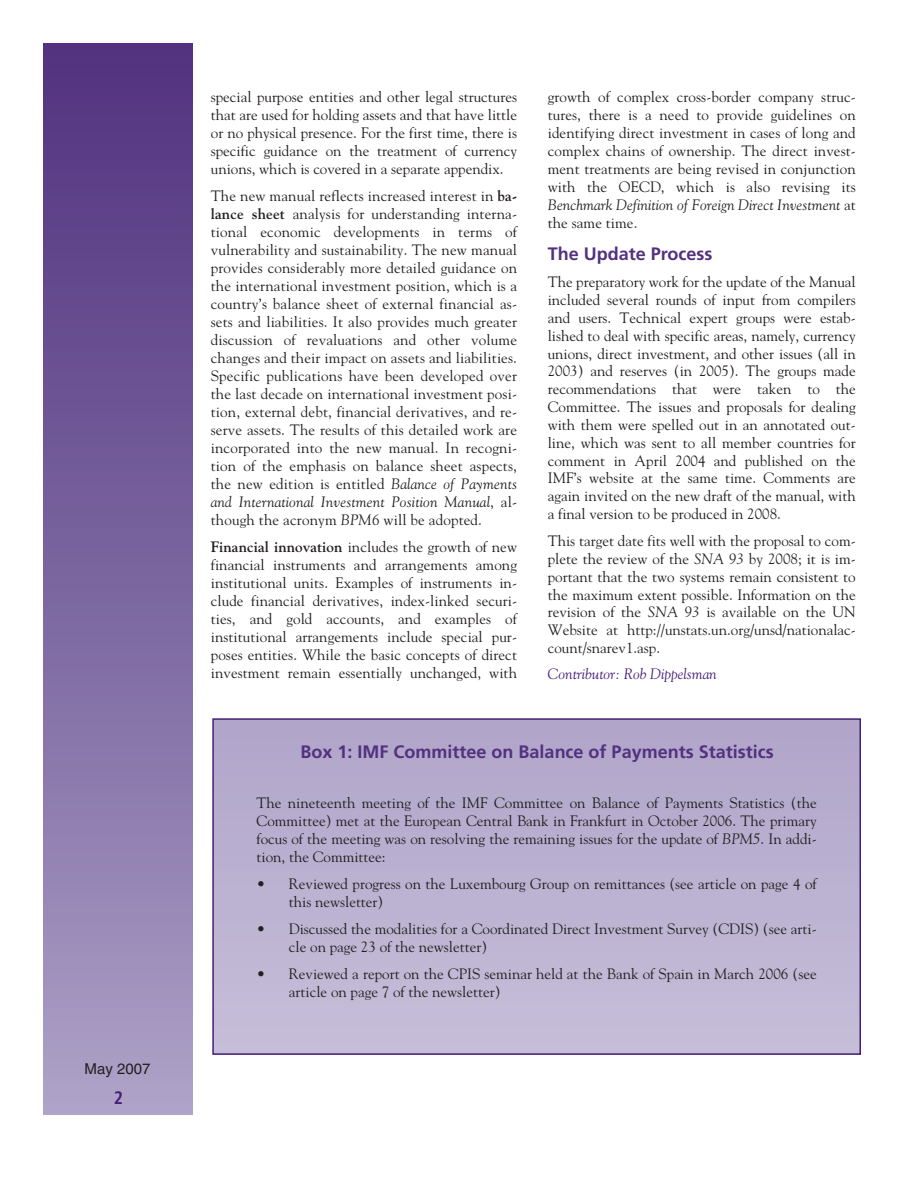
<style>
.page{position:relative;width:918px;height:1188px;background:#fff}
.page>*{position:absolute;margin:0;border:0;box-sizing:border-box;transform-origin:0 0}
.t1{font:700 18px "Frutiger";color:#52317f}
.t2{font:700 condensed 18px "Frutiger";color:#451f77}
.t3{font:15px/18px "Goudy";color:#231f20;text-align:justify}
.t4{font:italic 15px "Goudy";color:#451f77}
.t5{font:15px "Helvetica";color:#231f20}
.s1{font-weight:700}
.s2{font-style:italic}
</style>
<div class="page">
<div style="left:43px;top:43px;width:150px;height:1071px;background:linear-gradient(to bottom,#4f2f7d,#ab9fc5)"></div>
<div style="left:213px;top:719px;width:647px;height:335px;background:#bcb2d1"></div>
<div style="left:212px;top:718px;width:649px;height:337px;border:2px solid #451f77"></div>
<p class="t5" style="left:85px;top:1063px;width:67px">May 2007</p>
<p class="t2" style="left:114px;top:1091px;width:11px">2</p>
<p class="t3" style="left:211px;top:89px;width:308px">special purpose entities and other legal structures that are used for holding assets and that have little or no physical presence. For the first time, there is specific guidance on the treatment of currency unions, which is covered in a separate appendix.</p>
<p class="t3" style="left:211px;top:188px;width:308px">The new manual reflects increased interest in <span class="s1">ba&shy;lance sheet</span> analysis for understanding interna&shy;tional economic developments in terms of vulnerability and sustainability. The new manual provides considerably more detailed guidance on the international investment position, which is a country’s balance sheet of external financial as&shy;sets and liabilities. It also provides much greater discussion of revaluations and other volume changes and their impact on assets and liabilities.<br>Specific publications have been developed over the last decade on international investment posi&shy;tion, external debt, financial derivatives, and re&shy;serve assets. The results of this detailed work are incorporated into the new manual. In recogni&shy;tion of the emphasis on balance sheet aspects, the new edition is entitled <span class="s2">Balance of Payments and International Investment Position Manual</span>, al&shy;though the acronym <span class="s2">BPM6</span> will be adopted.</p>
<p class="t3" style="left:211px;top:539px;width:308px"><span class="s1">Financial innovation</span> includes the growth of new financial instruments and arrangements among institutional units. Examples of instruments in&shy;clude financial derivatives, index-linked securi&shy;ties, and gold accounts, and examples of institutional arrangements include special pur&shy;poses entities. While the basic concepts of direct investment remain essentially unchanged, with</p>
<p class="t3" style="left:548px;top:89px;width:310px">growth of complex cross-border company struc&shy;tures, there is a need to provide guidelines on identifying direct investment in cases of long and complex chains of ownership. The direct invest&shy;ment treatments are being revised in conjunction with the OECD, which is also revising its <span class="s2">Benchmark Definition of Foreign Direct Investment</span> at the same time.</p>
<p class="t1" style="left:548px;top:247px;width:166px">The Update Process</p>
<p class="t3" style="left:548px;top:274px;width:310px">The preparatory work for the update of the Manual included several rounds of input from compilers and users. Technical expert groups were estab&shy;lished to deal with specific areas, namely, currency unions, direct investment, and other issues (all in 2003) and reserves (in 2005). The groups made recommendations that were taken to the Committee. The issues and proposals for dealing with them were spelled out in an annotated out&shy;line, which was sent to all member countries for comment in April 2004 and published on the IMF’s website at the same time. Comments are again invited on the new draft of the manual, with a final version to be produced in 2008.</p>
<p class="t3" style="left:548px;top:533px;width:310px">This target date fits well with the proposal to com&shy;plete the review of the <span class="s2">SNA 93</span> by 2008; it is im&shy;portant that the two systems remain consistent to the maximum extent possible. Information on the revision of the <span class="s2">SNA 93</span> is available on the UN Website at http://unstats.un.org/unsd/nationalac&shy;count/snarev1.asp.</p>
<p class="t4" style="left:548px;top:667px;width:171px">Contributor: Rob Dippelsman</p>
<p class="t1" style="left:301px;top:744px;width:475px">Box 1: IMF Committee on Balance of Payments Statistics</p>
<p class="t3" style="left:257px;top:795px;width:562px">The nineteenth meeting of the IMF Committee on Balance of Payments Statistics (the Committee) met at the European Central Bank in Frankfurt in October 2006. The primary focus of the meeting was on resolving the remaining issues for the update of <span class="s2">BPM5</span>. In addi&shy;tion, the Committee:</p>
<p class="t3" style="left:289px;top:876px;width:529px;text-indent:-32px">• Reviewed progress on the Luxembourg Group on remittances (see article on page 4 of this newsletter)</p>
<p class="t3" style="left:289px;top:921px;width:529px;text-indent:-32px">• Discussed the modalities for a Coordinated Direct Investment Survey (CDIS) (see arti&shy;cle on page 23 of the newsletter)</p>
<p class="t3" style="left:289px;top:966px;width:529px;text-indent:-32px">• Reviewed a report on the CPIS seminar held at the Bank of Spain in March 2006 (see article on page 7 of the newsletter)</p>
</div>
